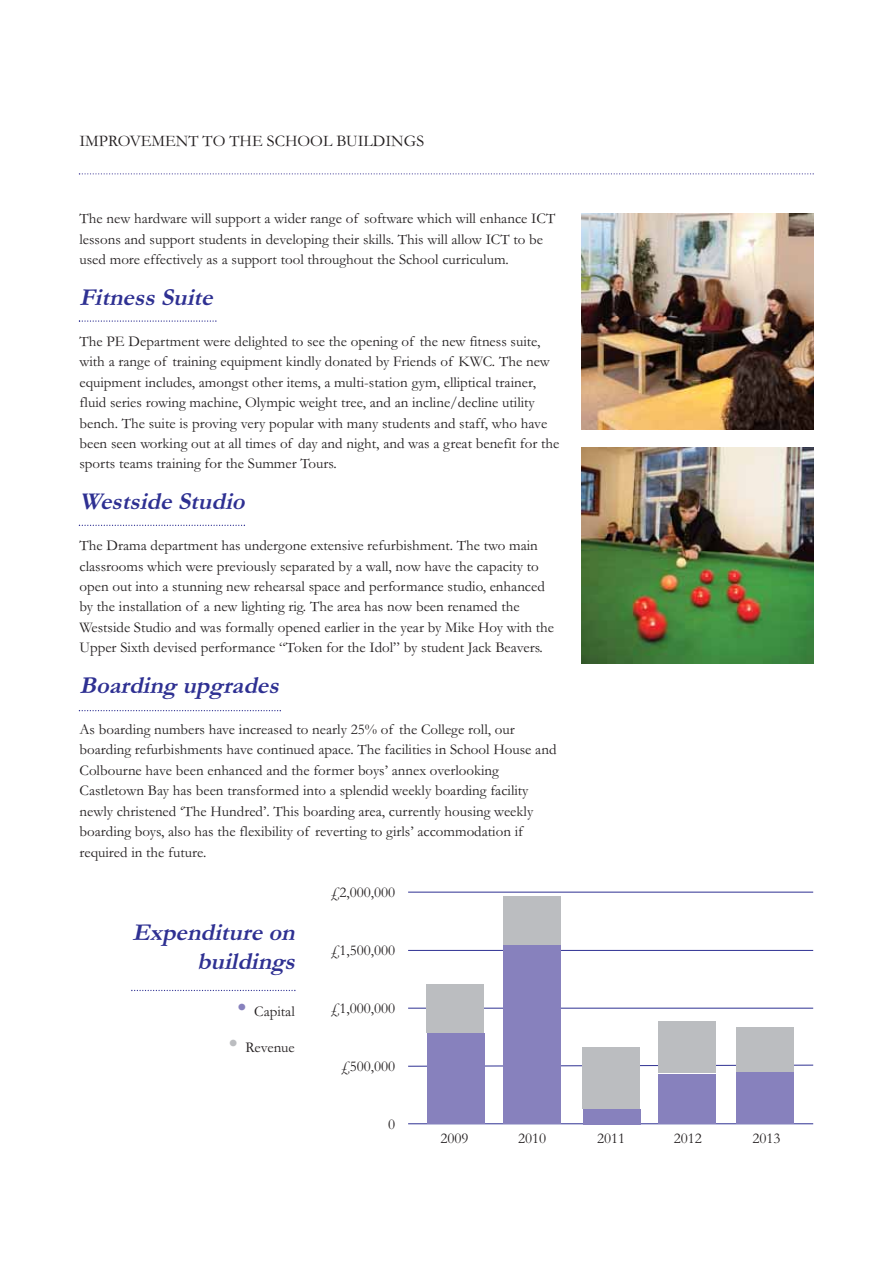
<style>
.page{position:relative;width:893px;height:1263px;background:#fff}
.page>*{position:absolute;margin:0;border:0;box-sizing:border-box;transform-origin:0 0}
.t1{font:italic 700 24.45px/29.4px "Garamond";color:#2e3092;text-align:right}
.t2{font:16.35px "Garamond";color:#231f20}
.t3{font:15px/20.4px "Garamond";color:#231f20}
.s1{font-size:27.3px;color:#8781bd}
.s2{font-size:27.3px;color:#bbbdc0}
</style>
<div class="page">
<svg style="left:79px;top:173px;width:735px;height:2px"></svg>
<svg style="left:79px;top:320px;width:137px;height:2px"></svg>
<svg style="left:79px;top:525px;width:166px;height:1px"></svg>
<svg style="left:79px;top:710px;width:202px;height:1px"></svg>
<hr style="left:408px;top:892px;width:405px;height:1px;background:#2e3092">
<hr style="left:408px;top:950px;width:405px;height:1px;background:#2e3092">
<hr style="left:408px;top:1008px;width:405px;height:1px;background:#2e3092">
<svg style="left:408px;top:1065px;width:405px;height:2px"></svg>
<hr style="left:408px;top:1124px;width:405px;height:1px;background:#2e3092">
<div style="left:427px;top:1033px;width:57px;height:91px;background:#8781bd"></div>
<div style="left:503px;top:945px;width:58px;height:179px;background:#8781bd"></div>
<div style="left:582px;top:1109px;width:58px;height:15px;background:#8781bd"></div>
<div style="left:658px;top:1074px;width:58px;height:50px;background:#8781bd"></div>
<div style="left:426px;top:984px;width:58px;height:49px;background:#bbbdc0"></div>
<div style="left:503px;top:897px;width:58px;height:48px;background:#bbbdc0"></div>
<div style="left:582px;top:1047px;width:58px;height:61px;background:#bbbdc0"></div>
<div style="left:658px;top:1022px;width:57px;height:51px;background:#bbbdc0"></div>
<div style="left:736px;top:1072px;width:57px;height:52px;background:#8781bd"></div>
<div style="left:736px;top:1027px;width:57px;height:44px;background:#bbbdc0"></div>
<svg style="left:131px;top:990px;width:164px;height:1px"></svg>
<img style="left:581px;top:213px;width:232px;height:217px">
<img style="left:581px;top:448px;width:232px;height:216px">
<p class="t2" style="left:79px;top:135px;width:346px">IMPROVEMENT TO THE SCHOOL BUILDINGS</p>
<p class="t3" style="left:79px;top:210px;width:477px">The new hardware will support a wider range of software which will enhance ICT lessons and support students in developing their skills. This will allow ICT to be used more effectively as a support tool throughout the School curriculum.</p>
<h1 class="t1" style="left:79px;top:284px;width:140px">Fitness Suite</h1>
<p class="t3" style="left:79px;top:333px;width:481px">The PE Department were delighted to see the opening of the new fitness suite, with a range of training equipment kindly donated by Friends of KWC. The new equipment includes, amongst other items, a multi-station gym, elliptical trainer, fluid series rowing machine, Olympic weight tree, and an incline/decline utility bench. The suite is proving very popular with many students and staff, who have been seen working out at all times of day and night, and was a great benefit for the sports teams training for the Summer Tours.</p>
<h1 class="t1" style="left:79px;top:489px;width:172px">Westside Studio</h1>
<p class="t3" style="left:79px;top:537px;width:476px">The Drama department has undergone extensive refurbishment. The two main classrooms which were previously separated by a wall, now have the capacity to open out into a stunning new rehearsal space and performance studio, enhanced by the installation of a new lighting rig. The area has now been renamed the Westside Studio and was formally opened earlier in the year by Mike Hoy with the Upper Sixth devised performance “Token for the Idol” by student Jack Beavers.</p>
<h1 class="t1" style="left:79px;top:673px;width:205px">Boarding upgrades</h1>
<p class="t3" style="left:79px;top:721px;width:478px">As boarding numbers have increased to nearly 25% of the College roll, our boarding refurbishments have continued apace. The facilities in School House and Colbourne have been enhanced and the former boys’ annex overlooking Castletown Bay has been transformed into a splendid weekly boarding facility newly christened ‘The Hundred’. This boarding area, currently housing weekly boarding boys, also has the flexibility of reverting to girls’ accommodation if required in the future.</p>
<p class="t3" style="left:331px;top:884px;width:66px">£2,000,000</p>
<h1 class="t1" style="left:132px;top:919px;width:169px">Expenditure on buildings</h1>
<p class="t3" style="left:237px;top:1003px;width:59px"><span class="s1">•</span> Capital</p>
<p class="t3" style="left:228px;top:1039px;width:68px"><span class="s2">•</span> Revenue</p>
<p class="t3" style="left:331px;top:942px;width:66px">£1,500,000</p>
<p class="t3" style="left:331px;top:1000px;width:66px">£1,000,000</p>
<p class="t3" style="left:341px;top:1058px;width:56px">£500,000</p>
<p class="t3" style="left:388px;top:1116px;width:9px">0</p>
<p class="t3" style="left:440px;top:1130px;width:30px">2009</p>
<p class="t3" style="left:518px;top:1130px;width:30px">2010</p>
<p class="t3" style="left:597px;top:1130px;width:30px">2011</p>
<p class="t3" style="left:674px;top:1130px;width:30px">2012</p>
<p class="t3" style="left:752px;top:1130px;width:30px">2013</p>
</div>
